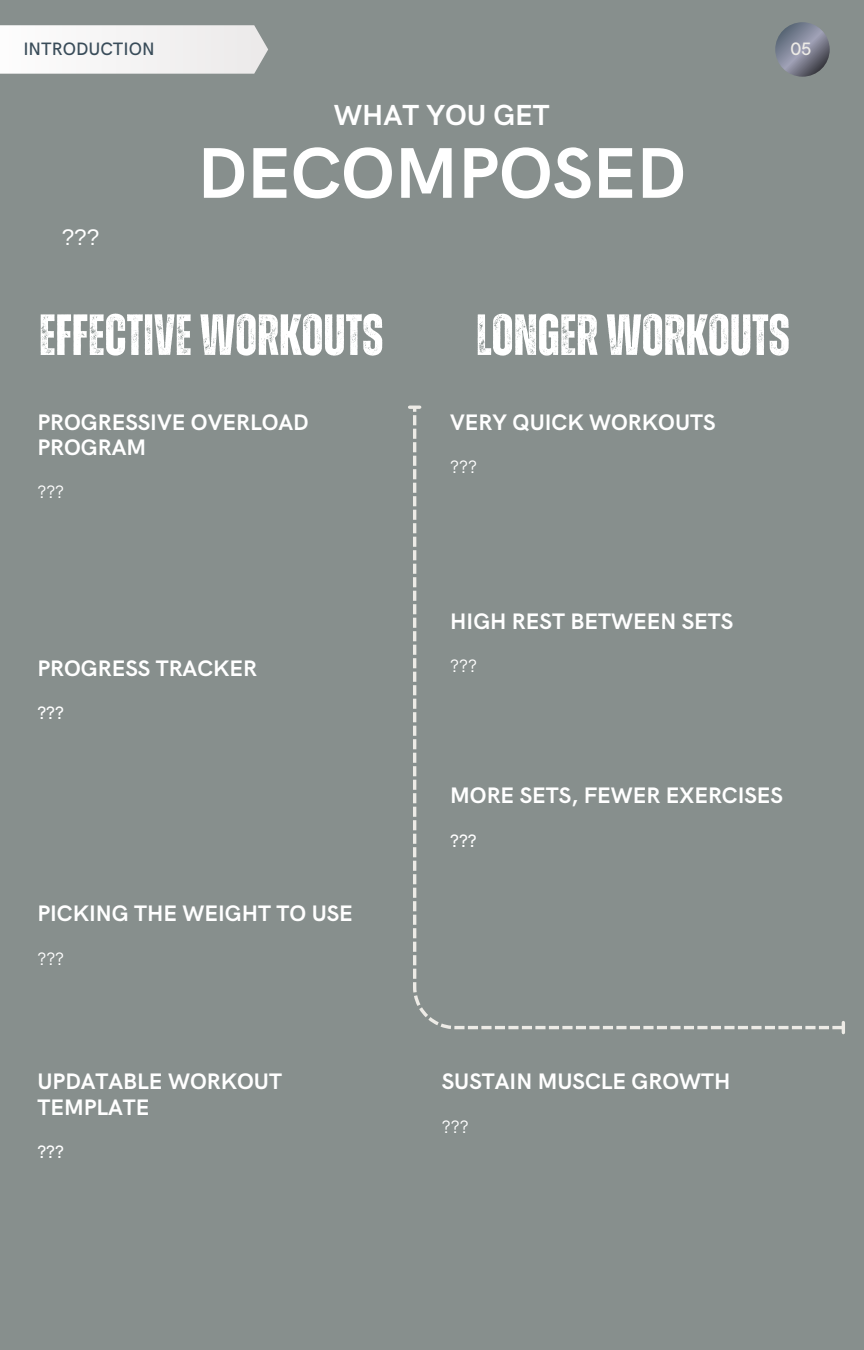
<style>
.page{position:relative;width:864px;height:1350px;background:#878f8d}
.page>*{position:absolute;margin:0;border:0;box-sizing:border-box;transform-origin:0 0}
.t1{font:700 72px "HK Grotesk";color:#fff}
.t2{font:700 58.05px "Zuume Rough";color:#fff}
.t3{font:700 29.03px "HK Grotesk";color:#fff}
.t4{font:700 22.5px/25.2px "HK Grotesk";color:#fff}
.t5{font:22.5px "Arimo";color:#fff}
.t6{font:18px "HK Grotesk";color:#fff}
.t7{font:500 18px "HK Grotesk";color:#394c59}
.t8{font:500 18px "HK Grotesk";color:#fff}
.t9{font:500 18px "HK Grotesk";color:#edebe6}
</style>
<div class="page">
<svg style="left:0;top:25px;width:268px;height:49px"></svg>
<svg style="left:775px;top:22px;width:55px;height:55px"></svg>
<svg style="left:413px;top:408px;width:430px;height:621px"></svg>
<svg style="left:842px;top:1023px;width:3px;height:10px"></svg>
<svg style="left:410px;top:406px;width:10px;height:3px"></svg>
<p class="t7" style="left:23px;top:39px;width:133px">INTRODUCTION</p>
<p class="t9" style="left:791px;top:39px;width:22px">05</p>
<h4 class="t5" style="left:62px;top:225px;width:39px">???</h4>
<p class="t3" style="left:334px;top:99px;width:217px">WHAT YOU GET</p>
<h2 class="t1" style="left:197px;top:133px;width:490px">DECOMPOSED</h2>
<h4 class="t2" style="left:39px;top:309px;width:346px">EFFECTIVEWORKOUTS</h4>
<p class="t2" style="left:476px;top:309px;width:315px">LONGERWORKOUTS</p>
<h4 class="t4" style="left:37px;top:410px;width:273px">PROGRESSIVE OVERLOAD<br>PROGRAM</h4>
<h2 class="t6" style="left:37px;top:482px;width:28px">???</h2>
<h1 class="t4" style="left:37px;top:656px;width:221px">PROGRESS TRACKER</h1>
<p class="t8" style="left:37px;top:703px;width:28px">???</p>
<h4 class="t4" style="left:37px;top:902px;width:317px">PICKING THE WEIGHT TO USE</h4>
<p class="t6" style="left:37px;top:948px;width:28px">???</p>
<h4 class="t4" style="left:37px;top:1070px;width:246px">UPDATABLE WORKOUT<br>TEMPLATE</h4>
<p class="t8" style="left:37px;top:1142px;width:28px">???</p>
<p class="t4" style="left:450px;top:410px;width:267px">VERY QUICK WORKOUTS</p>
<p class="t6" style="left:450px;top:457px;width:28px">???</p>
<h4 class="t4" style="left:450px;top:609px;width:285px">HIGH REST BETWEEN SETS</h4>
<p class="t6" style="left:450px;top:656px;width:28px">???</p>
<h4 class="t4" style="left:450px;top:784px;width:334px">MORE SETS, FEWER EXERCISES</h4>
<h3 class="t8" style="left:450px;top:831px;width:28px">???</h3>
<h4 class="t4" style="left:442px;top:1070px;width:290px">SUSTAIN MUSCLE GROWTH</h4>
<p class="t6" style="left:442px;top:1116px;width:28px">???</p>
</div>
